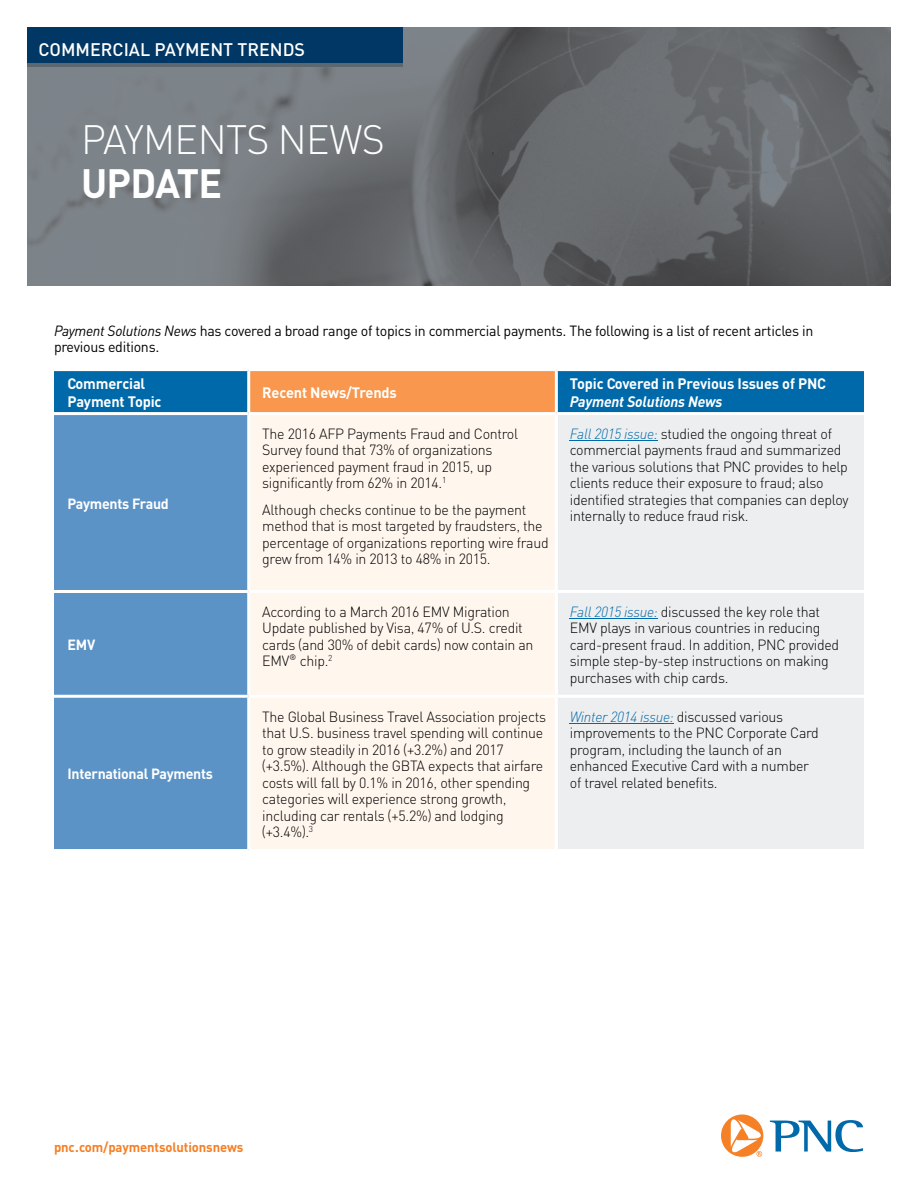
<style>
.page{position:relative;width:918px;height:1188px;background:#fff}
.page>*{position:absolute;margin:0;border:0;box-sizing:border-box;transform-origin:0 0}
.t1{font:300 40.5px "PNC Sans";letter-spacing:-.02em;color:#fff}
.t2{font:700 40.5px "PNC Sans";letter-spacing:-.02em;color:#fff}
.t3{font:500 18px "PNC Sans";color:#fff}
.t4{font:700 15px/18px "PNC Sans";letter-spacing:-.01em;color:#fff}
.t5{font:italic 700 15px "PNC Sans";letter-spacing:-.01em;color:#fff}
.t6{font:300 14.7px/16.5px "PNC Sans";letter-spacing:-.02em;color:#000}
.t7{font:14.7px/16.5px "PNC Sans";letter-spacing:-.02em;color:#000}
.t8{font:700 14.7px "PNC Sans";letter-spacing:-.02em;color:#fff}
.t9{font:700 13.5px "PNC Sans";letter-spacing:-.01em;color:#f58025}
.s1{font-style:italic}
.s2{font-style:italic;color:#0069aa}
</style>
<div class="page">
<svg style="left:770px;top:1120px;width:93px;height:32px"></svg>
<svg style="left:721px;top:1114px;width:42px;height:43px"></svg>
<img style="left:27px;top:27px;width:864px;height:258px">
<div style="left:27px;top:27px;width:376px;height:39px;background:#003764"></div>
<hr style="left:27px;top:63px;width:376px;height:4px;background:#5c676f">
<div style="left:54px;top:371px;width:810px;height:41px;background:#0069aa"></div>
<div style="left:249px;top:370px;width:307px;height:44px;background:#f8974d"></div>
<div style="left:54px;top:415px;width:193px;height:434px;background:#5c93c6"></div>
<div style="left:250px;top:415px;width:305px;height:434px;background:#fff6ee"></div>
<div style="left:558px;top:415px;width:306px;height:434px;background:#edeeef"></div>
<hr style="left:556px;top:590px;width:308px;height:3px;background:#fff">
<hr style="left:556px;top:695px;width:308px;height:3px;background:#fff">
<hr style="left:249px;top:590px;width:307px;height:3px;background:#fff">
<hr style="left:249px;top:695px;width:307px;height:3px;background:#fff">
<hr style="left:54px;top:590px;width:195px;height:3px;background:#fff">
<hr style="left:54px;top:695px;width:195px;height:3px;background:#fff">
<hr style="left:249px;top:368px;width:307px;height:3px;background:#fff">
<hr style="left:247px;top:371px;width:3px;height:41px;background:#fff">
<hr style="left:555px;top:371px;width:3px;height:41px;background:#fff">
<hr style="left:249px;top:412px;width:307px;height:3px;background:#fff">
<hr style="left:570px;top:440px;width:88px;height:1px;background:#0069aa">
<hr style="left:570px;top:618px;width:88px;height:1px;background:#0069aa">
<hr style="left:570px;top:723px;width:104px;height:1px;background:#0069aa">
<p class="t3" style="left:38px;top:38px;width:268px">COMMERCIAL PAYMENT TRENDS</p>
<h1 class="t1" style="left:81px;top:115px;width:305px">PAYMENTS NEWS</h1>
<h1 class="t2" style="left:81px;top:156px;width:143px">UPDATE</h1>
<p class="t7" style="left:54px;top:322px;width:761px"><span class="s1">Payment Solutions News</span> has covered a broad range of topics in commercial payments. The following is a list of recent articles in previous editions.</p>
<p class="t4" style="left:68px;top:374px;width:96px">Commercial<br>Payment Topic</p>
<p class="t4" style="left:262px;top:383px;width:136px">Recent News/Trends</p>
<p class="t4" style="left:570px;top:374px;width:257px">Topic Covered in Previous Issues of PNC</p>
<p class="t5" style="left:570px;top:392px;width:154px">Payment Solutions News</p>
<p class="t8" style="left:68px;top:494px;width:103px">Payments Fraud</p>
<p class="t8" style="left:67px;top:635px;width:29px">EMV</p>
<p class="t8" style="left:68px;top:765px;width:147px">International Payments</p>
<p class="t6" style="left:262px;top:425px;width:258px">The 2016 AFP Payments Fraud and Control Survey found that 73% of organizations experienced payment fraud in 2015, up significantly from 62% in 2014.<sup>1</sup></p>
<p class="t6" style="left:262px;top:501px;width:288px">Although checks continue to be the payment method that is most targeted by fraudsters, the percentage of organizations reporting wire fraud grew from 14% in 2013 to 48% in 2015.</p>
<p class="t6" style="left:570px;top:425px;width:280px"><span class="s2">Fall 2015 issue:</span> studied the ongoing threat of commercial payments fraud and summarized the various solutions that PNC provides to help clients reduce their exposure to fraud; also identified strategies that companies can deploy internally to reduce fraud risk.</p>
<p class="t6" style="left:262px;top:603px;width:273px">According to a March 2016 EMV Migration Update published by Visa, 47% of U.S. credit cards (and 30% of debit cards) now contain an EMV® chip.<sup>2</sup></p>
<p class="t6" style="left:570px;top:603px;width:271px"><span class="s2">Fall 2015 issue:</span> discussed the key role that EMV plays in various countries in reducing card-present fraud. In addition, PNC provided simple step-by-step instructions on making purchases with chip cards.</p>
<p class="t6" style="left:262px;top:708px;width:285px">The Global Business Travel Association projects that U.S. business travel spending will continue to grow steadily in 2016 (+3.2%) and 2017 (+3.5%). Although the GBTA expects that airfare costs will fall by 0.1% in 2016, other spending categories will experience strong growth, including car rentals (+5.2%) and lodging (+3.4%).<sup>3</sup></p>
<p class="t6" style="left:570px;top:708px;width:251px"><span class="s2">Winter 2014 issue:</span> discussed various improvements to the PNC Corporate Card program, including the launch of an enhanced Executive Card with a number of travel related benefits.</p>
<p class="t9" style="left:54px;top:1138px;width:191px">pnc.com/paymentsolutionsnews</p>
</div>
